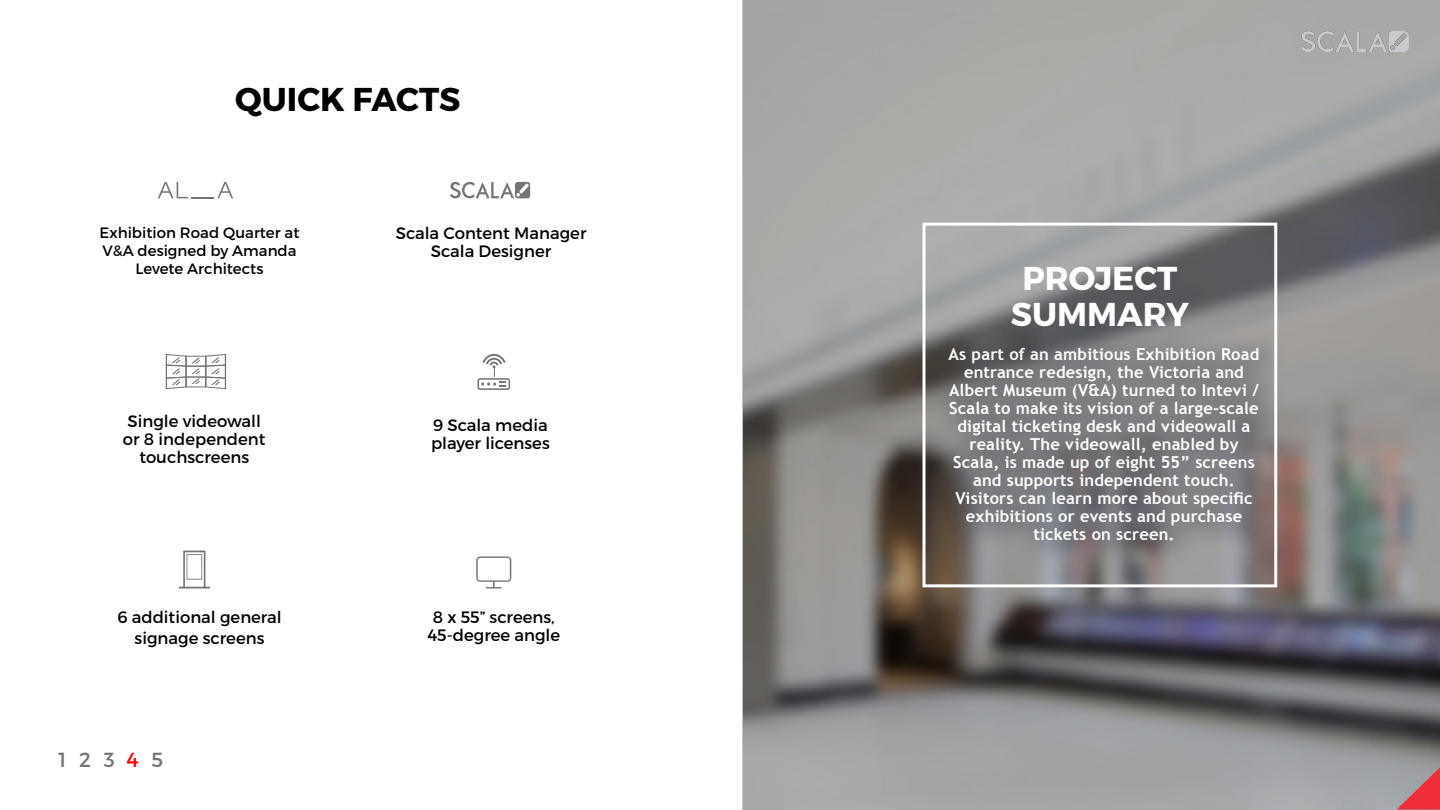
<style>
.page{position:relative;width:1440px;height:810px;background:#fff}
.page>*{position:absolute;margin:0;border:0;box-sizing:border-box;transform-origin:0 0}
.t1{font:700 33px/36.8px "Montserrat";color:#fff;text-align:center}
.t2{font:700 33px "Montserrat";color:#000}
.t3{font:20.4px "Montserrat";letter-spacing:.63em;color:#737474}
.t4{font:700 16.5px/18px "Trebuchet MS";letter-spacing:.01em;color:#fff;text-align:center}
.t5{font:16.5px/18px "Montserrat";color:#000;text-align:center}
.t6{font:15px/18px "Montserrat";color:#000;text-align:center}
.s1{color:#f00}
</style>
<div class="page">
<svg style="left:742px;top:0;width:698px;height:810px"></svg>
<svg style="left:158px;top:182px;width:75px;height:16px"></svg>
<svg style="left:476px;top:556px;width:35px;height:33px"></svg>
<svg style="left:166px;top:354px;width:60px;height:35px"></svg>
<svg style="left:1397px;top:767px;width:43px;height:42px"></svg>
<div style="left:931px;top:329px;width:357px;height:241px;background:#333948;opacity:.3"></div>
<div style="left:923px;top:223px;width:354px;height:364px;border:3px solid #fff"></div>
<svg style="left:450px;top:182px;width:81px;height:16px"></svg>
<svg style="left:179px;top:551px;width:31px;height:38px"></svg>
<svg style="left:477px;top:354px;width:33px;height:36px"></svg>
<img style="left:1302px;top:31px;width:106px;height:20px">
<h1 class="t2" style="left:235px;top:79px;width:227px">QUICK FACTS</h1>
<p class="t6" style="left:100px;top:223px;width:201px">Exhibition Road Quarter at<br>V&amp;A designed by Amanda<br>Levete Architects</p>
<p class="t5" style="left:123px;top:412px;width:144px">Single videowall or 8 independent touchscreens</p>
<p class="t5" style="left:117px;top:606px;width:166px;line-height:21px">6 additional general signage screens</p>
<p class="t3" style="left:58px;top:748px;width:106px">123<span class="s1">4</span>5</p>
<p class="t5" style="left:396px;top:224px;width:192px">Scala Content Manager<br>Scala Designer</p>
<p class="t5" style="left:431px;top:416px;width:120px;text-align:left">9 Scala media player licenses</p>
<p class="t5" style="left:427px;top:608px;width:134px">8 x 55” screens,<br>45-degree angle</p>
<h1 class="t1" style="left:1011px;top:260px;width:179px">PROJECT<br>SUMMARY</h1>
<p class="t4" style="left:949px;top:345px;width:312px">As part of an ambitious Exhibition Road entrance redesign, the Victoria and Albert Museum (V&amp;A) turned to Intevi / Scala to make its vision of a large-scale digital ticketing desk and videowall a reality. The videowall, enabled by Scala, is made up of eight 55” screens and supports independent touch.<br>Visitors can learn more about specific exhibitions or events and purchase tickets on screen.</p>
</div>
